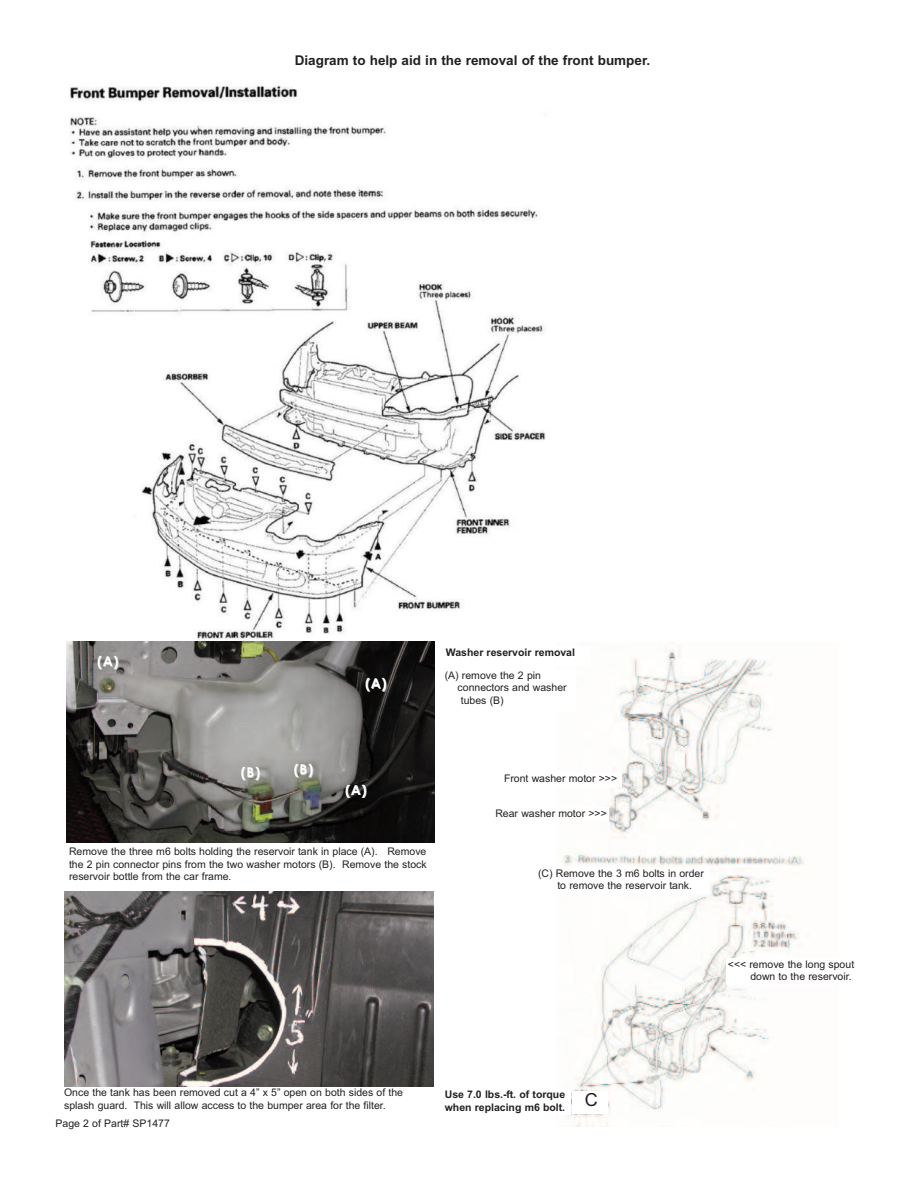
<style>
.page{position:relative;width:918px;height:1188px;background:#fff}
.page>*{position:absolute;margin:0;border:0;box-sizing:border-box;transform-origin:0 0}
.t1{font:18px "Arial";color:#231f20}
.t2{font:700 13.5px "Arial";color:#231f20}
.t3{font:700 13.5px "Century Gothic";color:#fff}
.t4{font:10.5px/12.6px "Arial";color:#231f20}
.t5{font:700 10.5px/12.6px "Arial";color:#231f20}
.s1{color:#ccc}
</style>
<div class="page">
<img style="left:66px;top:85px;width:480px;height:557px">
<img style="left:66px;top:642px;width:369px;height:201px">
<img style="left:64px;top:892px;width:370px;height:195px">
<div style="left:293px;top:54px;width:386px;height:35px;background:#fff"></div>
<img style="left:563px;top:642px;width:241px;height:484px">
<div style="left:444px;top:647px;width:146px;height:19px;background:#fff"></div>
<div style="left:443px;top:669px;width:133px;height:43px;background:#fff"></div>
<div style="left:537px;top:867px;width:173px;height:27px;background:#fff"></div>
<div style="left:726px;top:958px;width:134px;height:28px;background:#fff"></div>
<div style="left:503px;top:773px;width:119px;height:13px;background:#fff"></div>
<div style="left:494px;top:808px;width:115px;height:13px;background:#fff"></div>
<div style="left:572px;top:1091px;width:36px;height:23px;background:#fff"></div>
<div style="left:443px;top:1089px;width:127px;height:26px;background:#fff"></div>
<p class="t2" style="left:295px;top:53px;width:357px">Diagram to help aid in the removal of the front bumper.</p>
<p class="t3" style="left:97px;top:654px;width:23px">(<span class="s1">A</span>)</p>
<p class="t3" style="left:365px;top:676px;width:23px">(<span class="s1">A</span>)</p>
<p class="t5" style="left:446px;top:646px;width:131px">Washer reservoir removal</p>
<p class="t4" style="left:445px;top:669px;width:98px">(A) remove the 2 pin</p>
<p class="t4" style="left:458px;top:681px;width:111px">connectors and washer</p>
<p class="t4" style="left:461px;top:694px;width:44px">tubes (B)</p>
<p class="t3" style="left:241px;top:765px;width:21px">(<span class="s1">B</span>)</p>
<p class="t3" style="left:294px;top:762px;width:21px">(<span class="s1">B</span>)</p>
<p class="t3" style="left:345px;top:782px;width:23px">(<span class="s1">A</span>)</p>
<p class="t4" style="left:69px;top:845px;width:359px;text-align:justify">Remove the three m6 bolts holding the reservoir tank in place (A). Remove the 2 pin connector pins from the two washer motors (B). Remove the stock reservoir bottle from the car frame.</p>
<p class="t4" style="left:504px;top:772px;width:115px">Front washer motor &gt;&gt;&gt;</p>
<p class="t4" style="left:495px;top:807px;width:113px">Rear washer motor &gt;&gt;&gt;</p>
<p class="t4" style="left:557px;top:867px;width:148px;text-indent:-19px">(C) Remove the 3 m6 bolts in order to remove the reservoir tank.</p>
<p class="t4" style="left:728px;top:958px;width:128px;text-align:right">&lt;&lt;&lt; remove the long spout down to the reservoir.</p>
<p class="t4" style="left:64px;top:1086px;width:340px">Once the tank has been removed cut a 4” x 5” open on both sides of the splash guard. This will allow access to the bumper area for the filter.</p>
<p class="t4" style="left:56px;top:1117px;width:116px">Page 2 of Part# SP1477</p>
<p class="t5" style="left:445px;top:1088px;width:122px">Use 7.0 lbs.-ft. of torque when replacing m6 bolt.</p>
<h1 class="t1" style="left:585px;top:1089px;width:14px">C</h1>
</div>
